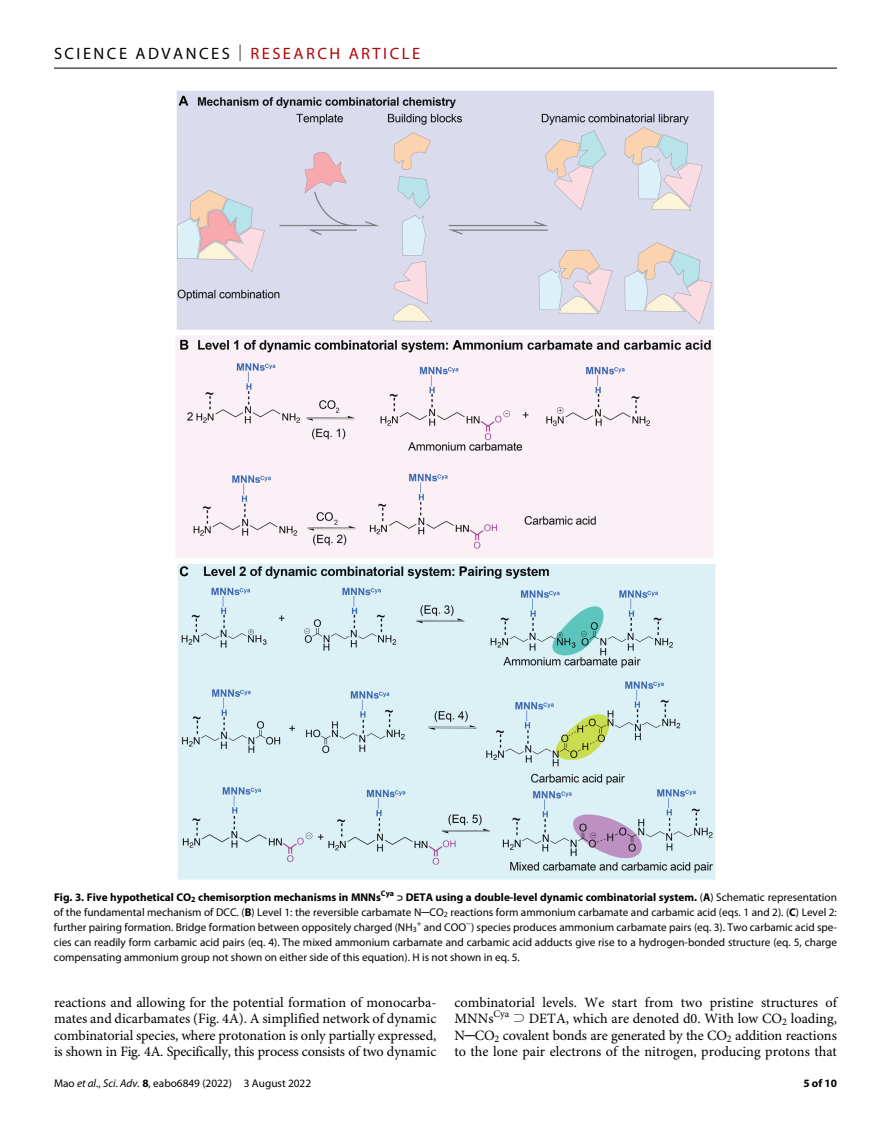
<style>
.page{position:relative;width:891px;height:1134px;background:#fff}
.page>*{position:absolute;margin:0;border:0;box-sizing:border-box;transform-origin:0 0}
.t1{font:16.5px "Myriad Pro";letter-spacing:.15em;color:#000}
.t2{font:14.25px/16.5px "Minion Pro";color:#000;text-align:justify}
.t3{font:11.25px/15px "Myriad Pro";color:#000;text-align:justify}
.t4{font:700 11.25px "Myriad Pro";color:#000}
.s1{font-weight:300}
.s2{color:#b10508}
.s3{font-weight:700}
.s4{font-family:"STIX General"}
.s5{font-style:italic}
</style>
<div class="page">
<hr style="left:54px;top:68px;width:783px;height:1px;background:#000">
<img style="left:176px;top:91px;width:540px;height:788px">
<h1 class="t1" style="left:54px;top:40px;width:368px">SCIENCE ADVANCES <span class="s1">|</span> <span class="s2">RESEARCH ARTICLE</span></h1>
<p class="t3" style="left:54px;top:890px;width:785px"><span class="s3">Fig. 3. Five hypothetical CO</span><sub>2</sub> <span class="s3">chemisorption mechanisms in MNNs</span><sup>Cya</sup> <span class="s3">⊃ DETA using a double-level dynamic combinatorial system.</span> (<span class="s3">A</span>) Schematic representation of the fundamental mechanism of DCC. (<span class="s3">B</span>) Level 1: the reversible carbamate N<span class="s4">─</span>CO<sub>2</sub> reactions form ammonium carbamate and carbamic acid (eqs. 1 and 2). (<span class="s3">C</span>) Level 2: further pairing formation. Bridge formation between oppositely charged (NH<sub>3</sub><sup>+</sup> and COO<sup>−</sup>) species produces ammonium carbamate pairs (eq. 3). Two carbamic acid spe&shy;cies can readily form carbamic acid pairs (eq. 4). The mixed ammonium carbamate and carbamic acid adducts give rise to a hydrogen-bonded structure (eq. 5, charge compensating ammonium group not shown on either side of this equation). H is not shown in eq. 5.</p>
<p class="t2" style="left:54px;top:995px;width:384px">reactions and allowing for the potential formation of monocarba&shy;mates and dicarbamates (Fig. 4A). A simplified network of dynamic combinatorial species, where protonation is only partially expressed, is shown in Fig. 4A. Specifically, this process consists of two dynamic</p>
<p class="t2" style="left:454px;top:995px;width:384px">combinatorial levels. We start from two pristine structures of MNNs<sup>Cya</sup> ⊃ DETA, which are denoted d0. With low CO<sub>2</sub> loading, N<span class="s4">─</span>CO<sub>2</sub> covalent bonds are generated by the CO<sub>2</sub> addition reactions to the lone pair electrons of the nitrogen, producing protons that</p>
<p class="t3" style="left:54px;top:1076px;width:259px">Mao <span class="s5">et al</span>., <span class="s5">Sci. Adv.</span> <span class="s3">8</span>, eabo6849 (2022) 3 August 2022</p>
<p class="t4" style="left:803px;top:1074px;width:35px">5 of 10</p>
</div>
